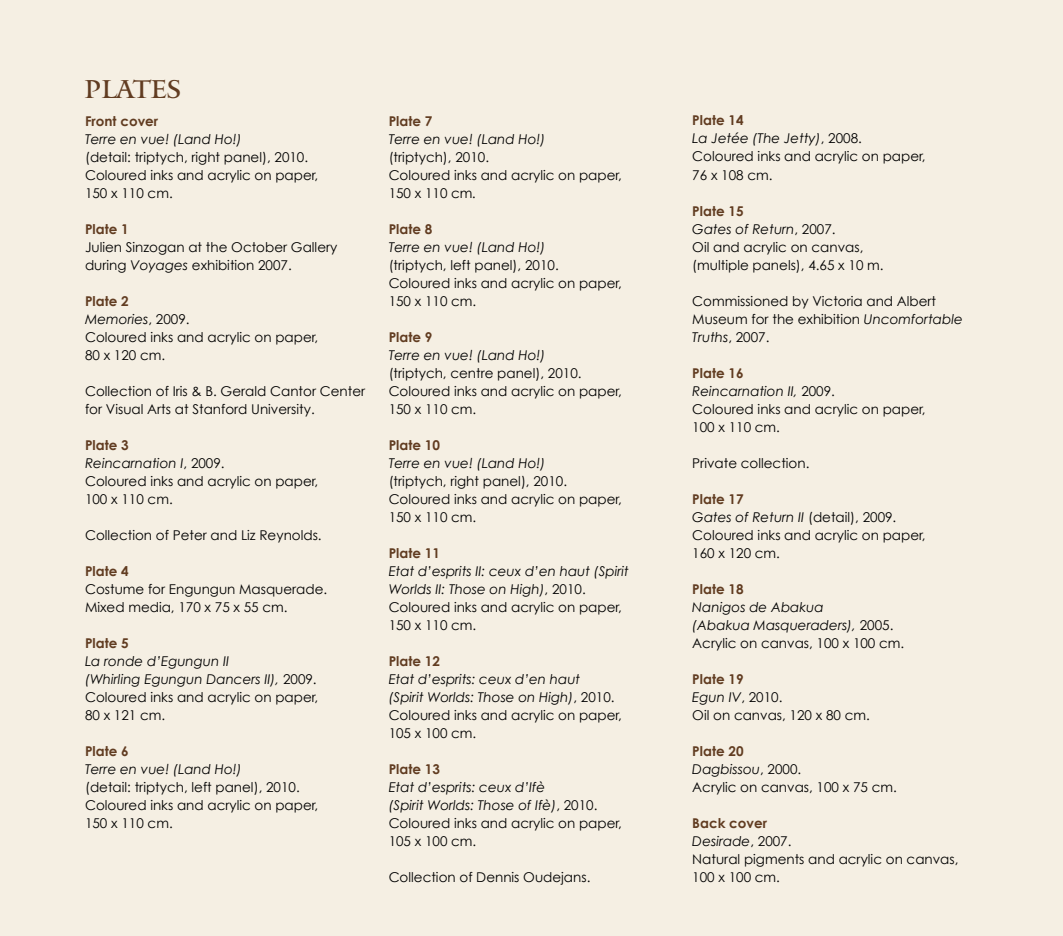
<style>
.page{position:relative;width:1063px;height:936px;background:#fff}
.page>*{position:absolute;margin:0;border:0;box-sizing:border-box;transform-origin:0 0}
.t1{font:25.5px "Mantinia";letter-spacing:-.01em;color:#613c21}
.t2{font:13.5px/18px "Century Gothic";color:#000}
.t3{font:italic 13.5px/18px "Century Gothic";color:#000}
.t4{font:700 13.5px "Century Gothic";color:#613c21}
.s1{font-style:italic}
.s2{font-weight:700;color:#613c21}
.s3{font-style:normal}
</style>
<div class="page">
<div style="left:0;top:0;width:1063px;height:935px;background:#f5efe3"></div>
<h1 class="t1" style="left:84px;top:73px;width:99px">PLATES</h1>
<p class="t4" style="left:85px;top:112px;width:75px">Front cover</p>
<p class="t3" style="left:85px;top:130px;width:158px">Terre en vue! (Land Ho!)</p>
<p class="t2" style="left:85px;top:148px;width:235px">(detail: triptych, right panel), 2010.<br>Coloured inks and acrylic on paper,<br>150 x 110 cm.</p>
<p class="t4" style="left:85px;top:220px;width:45px">Plate 1</p>
<p class="t2" style="left:85px;top:238px;width:254px">Julien Sinzogan at the October Gallery during <span class="s1">Voyages</span> exhibition 2007.</p>
<p class="t2" style="left:85px;top:292px;width:235px"><span class="s2">Plate 2<br></span><span class="s1">Memories</span>, 2009.<br>Coloured inks and acrylic on paper,<br>80 x 120 cm.</p>
<p class="t2" style="left:85px;top:381px;width:282px">Collection of Iris &amp; B. Gerald Cantor Center for Visual Arts at Stanford University.</p>
<p class="t2" style="left:85px;top:435px;width:235px"><span class="s2">Plate 3<br></span><span class="s1">Reincarnation I</span>, 2009.<br>Coloured inks and acrylic on paper,<br>100 x 110 cm.</p>
<p class="t2" style="left:85px;top:525px;width:238px">Collection of Peter and Liz Reynolds.</p>
<p class="t4" style="left:85px;top:562px;width:45px">Plate 4</p>
<p class="t2" style="left:85px;top:579px;width:244px">Costume for Engungun Masquerade.<br>Mixed media, 170 x 75 x 55 cm.</p>
<p class="t4" style="left:85px;top:634px;width:45px">Plate 5</p>
<p class="t3" style="left:85px;top:651px;width:235px">La ronde d’Egungun II<br>(Whirling Egungun Dancers II), <span class="s3">2009.<br>Coloured inks and acrylic on paper,<br>80 x 121 cm.</span></p>
<p class="t4" style="left:85px;top:742px;width:45px">Plate 6</p>
<p class="t3" style="left:85px;top:759px;width:158px">Terre en vue! (Land Ho!)</p>
<p class="t2" style="left:85px;top:777px;width:235px">(detail: triptych, left panel), 2010.<br>Coloured inks and acrylic on paper,<br>150 x 110 cm.</p>
<p class="t4" style="left:389px;top:112px;width:45px">Plate 7</p>
<p class="t3" style="left:389px;top:129px;width:158px">Terre en vue! (Land Ho!)</p>
<p class="t2" style="left:389px;top:147px;width:235px">(triptych), 2010.<br>Coloured inks and acrylic on paper,<br>150 x 110 cm<span class="s1">.</span></p>
<p class="t4" style="left:389px;top:220px;width:45px">Plate 8</p>
<p class="t3" style="left:389px;top:237px;width:158px">Terre en vue! (Land Ho!)</p>
<p class="t2" style="left:389px;top:255px;width:235px">(triptych, left panel), 2010.<br>Coloured inks and acrylic on paper,<br>150 x 110 cm.</p>
<p class="t4" style="left:389px;top:328px;width:45px">Plate 9</p>
<p class="t3" style="left:389px;top:345px;width:158px">Terre en vue! (Land Ho!)</p>
<p class="t2" style="left:389px;top:363px;width:235px">(triptych, centre panel), 2010.<br>Coloured inks and acrylic on paper,<br>150 x 110 cm.</p>
<p class="t4" style="left:389px;top:436px;width:53px">Plate 10</p>
<p class="t3" style="left:389px;top:453px;width:158px">Terre en vue! (Land Ho!)</p>
<p class="t2" style="left:389px;top:471px;width:235px">(triptych, right panel), 2010.<br>Coloured inks and acrylic on paper,<br>150 x 110 cm.</p>
<p class="t4" style="left:389px;top:544px;width:53px">Plate 11</p>
<p class="t3" style="left:389px;top:561px;width:242px">Etat d’esprits II: ceux d’en haut (Spirit<br>Worlds II: Those on High)<span class="s3">, 2010.<br>Coloured inks and acrylic on paper,<br>150 x 110 cm.</span></p>
<p class="t4" style="left:389px;top:652px;width:53px">Plate 12</p>
<p class="t3" style="left:389px;top:669px;width:235px">Etat d’esprits: ceux d’en haut<br>(Spirit Worlds: Those on High)<span class="s3">, 2010.<br>Coloured inks and acrylic on paper,<br>105 x 100 cm.</span></p>
<p class="t4" style="left:389px;top:760px;width:53px">Plate 13</p>
<p class="t3" style="left:389px;top:777px;width:235px">Etat d’esprits: ceux d’Ifè<br>(Spirit Worlds: Those of Ifè)<span class="s3">, 2010.<br>Coloured inks and acrylic on paper,<br>105 x 100 cm.</span></p>
<p class="t2" style="left:389px;top:867px;width:203px">Collection of Dennis Oudejans.</p>
<p class="t2" style="left:692px;top:111px;width:235px"><span class="s2">Plate 14<br></span><span class="s1">La Jetée (The Jetty)</span>, 2008.<br>Coloured inks and acrylic on paper,<br>76 x 108 cm.</p>
<p class="t2" style="left:692px;top:201px;width:193px"><span class="s2">Plate 15<br></span><span class="s1">Gates of Return</span>, 2007.<br>Oil and acrylic on canvas, (multiple panels), 4.65 x 10 m.</p>
<p class="t2" style="left:692px;top:291px;width:272px">Commissioned by Victoria and Albert<br>Museum for the exhibition <span class="s1">Uncomfortable<br>Truths</span>, 2007.</p>
<p class="t2" style="left:692px;top:363px;width:235px"><span class="s2">Plate 16<br></span><span class="s1">Reincarnation II,</span> 2009.<br>Coloured inks and acrylic on paper,<br>100 x 110 cm.</p>
<p class="t2" style="left:692px;top:453px;width:119px">Private collection.</p>
<p class="t2" style="left:692px;top:489px;width:235px"><span class="s2">Plate 17<br></span><span class="s1">Gates of Return II</span> (detail), 2009.<br>Coloured inks and acrylic on paper,<br>160 x 120 cm.</p>
<p class="t4" style="left:692px;top:580px;width:53px">Plate 18</p>
<p class="t3" style="left:692px;top:597px;width:214px">Nanigos de Abakua<br>(Abakua Masqueraders), <span class="s3">2005.<br>Acrylic on canvas, 100 x 100 cm.</span></p>
<p class="t2" style="left:692px;top:669px;width:179px"><span class="s2">Plate 19<br></span><span class="s1">Egun IV</span>, 2010.<br>Oil on canvas, 120 x 80 cm.</p>
<p class="t2" style="left:692px;top:741px;width:206px"><span class="s2">Plate 20<br></span><span class="s1">Dagbissou</span>, 2000.<br>Acrylic on canvas, 100 x 75 cm.</p>
<p class="t2" style="left:692px;top:813px;width:268px"><span class="s2">Back cover<br></span><span class="s1">Desirade</span>, 2007.<br>Natural pigments and acrylic on canvas,<br>100 x 100 cm.</p>
</div>
